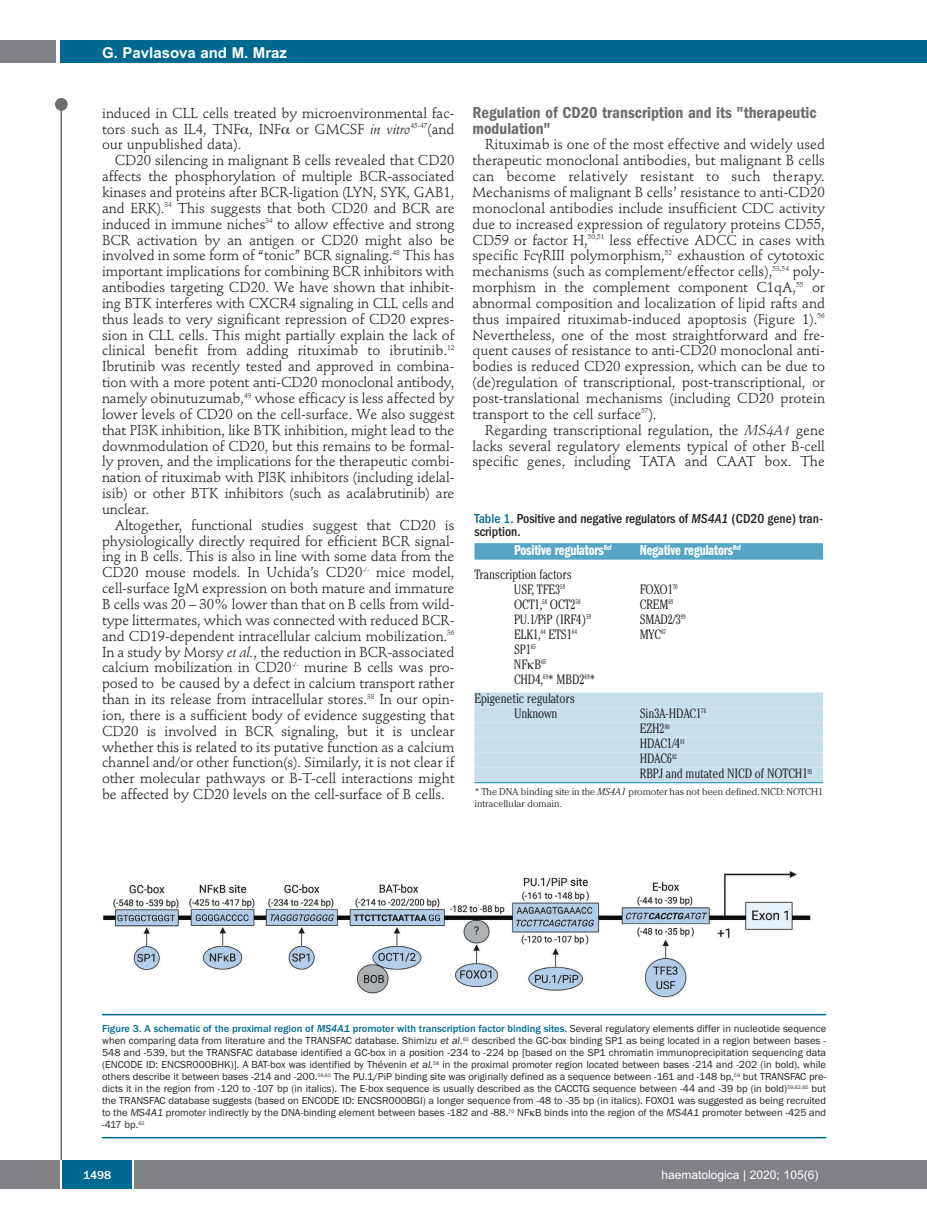
<style>
.page{position:relative;width:927px;height:1225px;background:#fff}
.page>*{position:absolute;margin:0;border:0;box-sizing:border-box;transform-origin:0 0}
.t1{font:600 condensed 16.5px/15.9px "Franklin Gothic";color:#6c6d70}
.t2{font:15px "Franklin Gothic Demi Cmpr";letter-spacing:-.01em;color:#fff}
.t3{font:700 15px "Arial";color:#fff}
.t4{font:14.25px/15.9px "Stempel Schneidler";color:#231f20;text-align:justify}
.t5{font:300 condensed 13.5px/15px "Cheltenham";letter-spacing:-.01em;color:#231f20}
.t6{font:500 condensed 13.5px/13.5px "Franklin Gothic";color:#231f20}
.t7{font:12px "Arial";color:#fff}
.t8{font:500 12px "Franklin Gothic";color:#fff}
.t9{font:10.5px/12px "Franklin Gothic";color:#231f20;text-align:justify}
.t10{font:300 9.75px/12px "Cheltenham";color:#231f20}
.s1{font-style:italic}
.s2{color:#006991}
.s3{font-weight:500;color:#006991}
.s4{font-weight:500;font-style:italic;color:#006991}
</style>
<div class="page">
<div style="left:911px;top:40px;width:16px;height:22px;background:#006991"></div>
<div style="left:910px;top:1160px;width:17px;height:28px;background:#808285"></div>
<div style="left:55px;top:98px;width:13px;height:13px;background:#6c6d70;border-radius:50%"></div>
<hr style="left:60px;top:101px;width:2px;height:1061px;background:#6c6d70">
<div style="left:60px;top:40px;width:852px;height:22px;background:#006991"></div>
<div style="left:0;top:40px;width:56px;height:22px;background:#808285"></div>
<div style="left:0;top:1160px;width:911px;height:28px;background:#808285"></div>
<div style="left:62px;top:1160px;width:71px;height:28px;background:#006991"></div>
<hr style="left:60px;top:1160px;width:2px;height:28px;background:#fff">
<svg style="left:133px;top:1160px;width:1px;height:28px"></svg>
<img style="left:102px;top:871px;width:709px;height:127px">
<hr style="left:102px;top:1014px;width:724px;height:1px;background:#006991">
<hr style="left:102px;top:1137px;width:724px;height:1px;background:#006991">
<div style="left:474px;top:543px;width:349px;height:16px;background:#56a5c4"></div>
<div style="left:474px;top:692px;width:349px;height:15px;background:#c6dfeb"></div>
<div style="left:474px;top:707px;width:349px;height:15px;background:#c6dfeb"></div>
<div style="left:474px;top:722px;width:349px;height:15px;background:#c6dfeb"></div>
<div style="left:474px;top:737px;width:349px;height:15px;background:#c6dfeb"></div>
<div style="left:474px;top:752px;width:349px;height:15px;background:#c6dfeb"></div>
<div style="left:474px;top:767px;width:349px;height:15px;background:#c6dfeb"></div>
<hr style="left:474px;top:782px;width:349px;height:1px;background:#0d8aaf">
<p class="t3" style="left:102px;top:44px;width:187px">G. Pavlasova and M. Mraz</p>
<p class="t4" style="left:102px;top:106px;width:354px">induced in CLL cells treated by microenvironmental fac&shy;tors such as IL4, TNF , INF or GMCSF <span class="s1">in vitro</span><sup>45-47</sup>(and our unpublished data).</p>
<p class="t4" style="left:102px;top:154px;width:354px;text-indent:13px">CD20 silencing in malignant B cells revealed that CD20 affects the phosphorylation of multiple BCR-associated kinases and proteins after BCR-ligation (LYN, SYK, GAB1, and ERK).<sup>34</sup> This suggests that both CD20 and BCR are induced in immune niches<sup>34</sup> to allow effective and strong BCR activation by an antigen or CD20 might also be involved in some form of “tonic” BCR signaling.<sup>48</sup> This has important implications for combining BCR inhibitors with antibodies targeting CD20. We have shown that inhibit&shy;ing BTK interferes with CXCR4 signaling in CLL cells and thus leads to very significant repression of CD20 expres&shy;sion in CLL cells. This might partially explain the lack of clinical benefit from adding rituximab to ibrutinib.<sup>12<br></sup>Ibrutinib was recently tested and approved in combina&shy;tion with a more potent anti-CD20 monoclonal antibody, namely obinutuzumab,<sup>49</sup> whose efficacy is less affected by lower levels of CD20 on the cell-surface. We also suggest that PI3K inhibition, like BTK inhibition, might lead to the downmodulation of CD20, but this remains to be formal&shy;ly proven, and the implications for the therapeutic combi&shy;nation of rituximab with PI3K inhibitors (including idelal&shy;isib) or other BTK inhibitors (such as acalabrutinib) are unclear.</p>
<p class="t4" style="left:102px;top:518px;width:354px;text-indent:13px">Altogether, functional studies suggest that CD20 is physiologically directly required for efficient BCR signal&shy;ing in B cells. This is also in line with some data from the CD20 mouse models. In Uchida’s CD20<sup>-/-</sup> mice model, cell-surface IgM expression on both mature and immature B cells was 20 – 30% lower than that on B cells from wild&shy;type littermates, which was connected with reduced BCR&shy;and CD19-dependent intracellular calcium mobilization.<sup>36<br></sup>In a study by Morsy <span class="s1">et al.</span>, the reduction in BCR-associated calcium mobilization in CD20<sup>-/-</sup> murine B cells was pro&shy;posed to be caused by a defect in calcium transport rather than in its release from intracellular stores.<sup>38</sup> In our opin&shy;ion, there is a sufficient body of evidence suggesting that CD20 is involved in BCR signaling, but it is unclear whether this is related to its putative function as a calcium channel and/or other function(s). Similarly, it is not clear if other molecular pathways or B-T-cell interactions might be affected by CD20 levels on the cell-surface of B cells.</p>
<p class="t1" style="left:472px;top:106px;width:346px">Regulation of CD20 transcription and its "therapeutic modulation"</p>
<p class="t4" style="left:472px;top:138px;width:354px;text-indent:13px">Rituximab is one of the most effective and widely used therapeutic monoclonal antibodies, but malignant B cells can become relatively resistant to such therapy.<br>Mechanisms of malignant B cells’ resistance to anti-CD20 monoclonal antibodies include insufficient CDC activity due to increased expression of regulatory proteins CD55, CD59 or factor H,<sup>50,51</sup> less effective ADCC in cases with specific Fc RIII polymorphism,<sup>52</sup> exhaustion of cytotoxic mechanisms (such as complement/effector cells),<sup>53,54</sup> poly&shy;morphism in the complement component C1qA,<sup>55</sup> or abnormal composition and localization of lipid rafts and thus impaired rituximab-induced apoptosis (Figure 1).<sup>56<br></sup>Nevertheless, one of the most straightforward and fre&shy;quent causes of resistance to anti-CD20 monoclonal anti&shy;bodies is reduced CD20 expression, which can be due to (de)regulation of transcriptional, post-transcriptional, or post-translational mechanisms (including CD20 protein transport to the cell surface<sup>57</sup>).</p>
<p class="t4" style="left:472px;top:423px;width:354px;text-indent:13px">Regarding transcriptional regulation, the <span class="s1">MS4A1</span> gene lacks several regulatory elements typical of other B-cell specific genes, including TATA and CAAT box. The</p>
<p class="t6" style="left:474px;top:512px;width:350px"><span class="s2">Table 1.</span> Positive and negative regulators of <span class="s1">MS4A1</span> (CD20 gene) tran&shy;scription.</p>
<p class="t2" style="left:514px;top:545px;width:99px">Positive regulators<sup>Ref</sup></p>
<p class="t2" style="left:640px;top:545px;width:103px">Negative regulators<sup>Ref</sup></p>
<p class="t5" style="left:514px;top:568px;width:60px;text-indent:-40px">Transcription factors<br>USF, TFE3<sup>59</sup></p>
<p class="t5" style="left:640px;top:583px;width:40px">FOXO1<sup>70</sup></p>
<p class="t5" style="left:514px;top:598px;width:68px">OCT1,<sup>58</sup> OCT2<sup>58</sup></p>
<p class="t5" style="left:640px;top:598px;width:35px">CREM<sup>69</sup></p>
<p class="t5" style="left:514px;top:613px;width:79px">PU.1/PiP (IRF4)<sup>59</sup></p>
<p class="t5" style="left:640px;top:613px;width:48px">SMAD2/3<sup>99</sup></p>
<p class="t5" style="left:514px;top:628px;width:64px">ELK1,<sup>64</sup> ETS1<sup>64</sup></p>
<p class="t5" style="left:640px;top:628px;width:28px">MYC<sup>67</sup></p>
<p class="t5" style="left:514px;top:643px;width:83px">SP1<sup>65<br></sup>NF B<sup>65<br></sup>CHD4,<sup>69</sup>* MBD2<sup>69</sup>*</p>
<p class="t5" style="left:514px;top:692px;width:63px;text-indent:-40px">Epigenetic regulators<br>Unknown</p>
<p class="t5" style="left:640px;top:707px;width:174px">Sin3A-HDAC1<sup>76<br></sup>EZH2<sup>80<br></sup>HDAC1/4<sup>81<br></sup>HDAC6<sup>82<br></sup>RBPJ and mutated NICD of NOTCH1<sup>95</sup></p>
<p class="t10" style="left:474px;top:786px;width:350px">* The DNA binding site in the <span class="s1">MS4A1</span> promoter has not been defined. NICD: NOTCH1 intracellular domain.</p>
<p class="t9" style="left:102px;top:1022px;width:726px"><span class="s3">Figure 3. A schematic of the proximal region of</span> <span class="s4">MS4A1</span> <span class="s3">promoter with transcription factor binding sites.</span> Several regulatory elements differ in nucleotide sequence when comparing data from literature and the TRANSFAC database. Shimizu <span class="s1">et al.</span><sup>65</sup> described the GC-box binding SP1 as being located in a region between bases - 548 and -539, but the TRANSFAC database identified a GC-box in a position -234 to -224 bp [based on the SP1 chromatin immunoprecipitation sequencing data (ENCODE ID: ENCSR000BHK)]. A BAT-box was identified by Thévenin <span class="s1">et al.</span><sup>58</sup> in the proximal promoter region located between bases -214 and -202 (in bold), while others describe it between bases -214 and -200.<sup>59,65</sup> The PU.1/PiP binding site was originally defined as a sequence between -161 and -148 bp,<sup>59</sup> but TRANSFAC pre&shy;dicts it in the region from -120 to -107 bp (in italics). The E-box sequence is usually described as the CACCTG sequence between -44 and -39 bp (in bold)<sup>59,62,65</sup> but the TRANSFAC database suggests (based on ENCODE ID: ENCSR000BGI) a longer sequence from -48 to -35 bp (in italics). FOXO1 was suggested as being recruited to the <span class="s1">MS4A1</span> promoter indirectly by the DNA-binding element between bases -182 and -88.<sup>70</sup> NF B binds into the region of the <span class="s1">MS4A1</span> promoter between -425 and -417 bp.<sup>62</sup></p>
<p class="t8" style="left:83px;top:1167px;width:30px">1498</p>
<p class="t7" style="left:661px;top:1167px;width:158px">haematologica | 2020; 105(6)</p>
</div>
